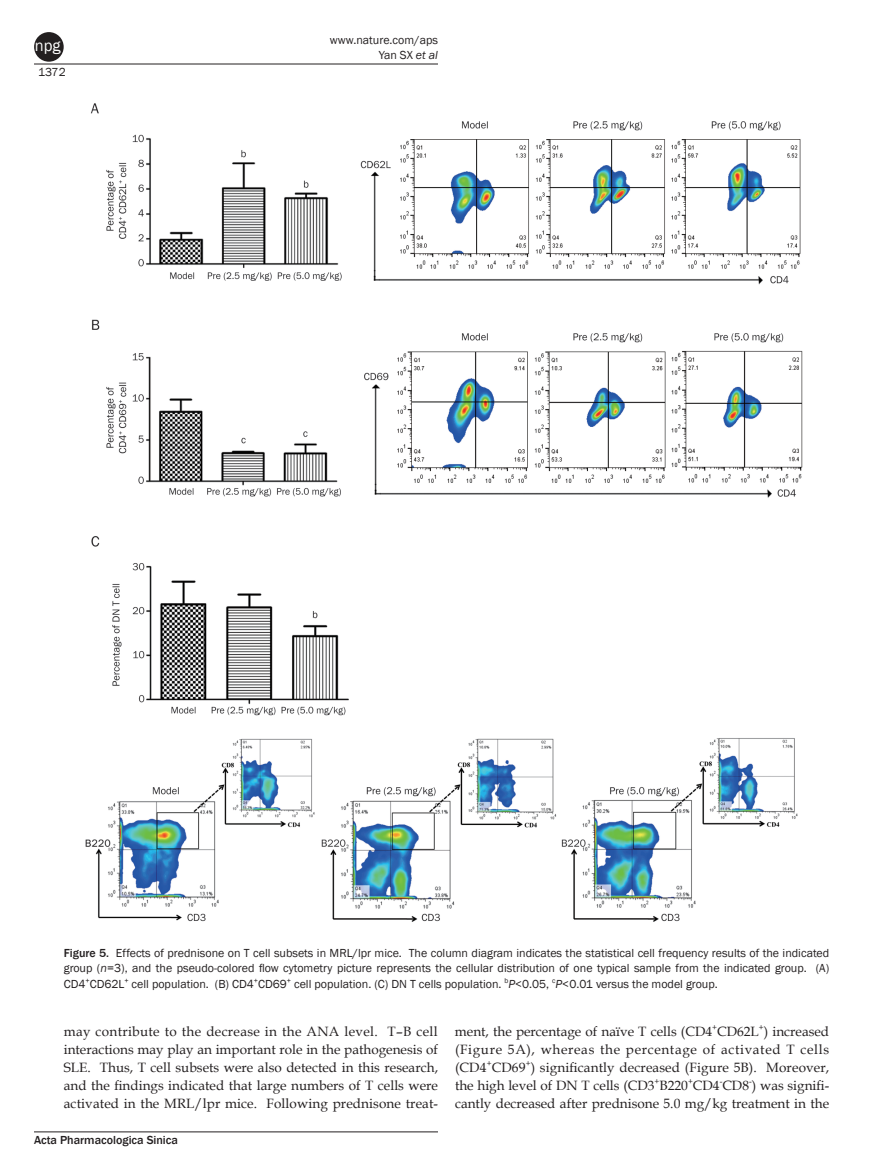
<style>
.page{position:relative;width:893px;height:1170px;background:#fff}
.page>*{position:absolute;margin:0;border:0;box-sizing:border-box;transform-origin:0 0}
.t1{font:16.5px "Franklin Gothic";color:#fff}
.t2{font:13.5px/18px "Book Antiqua";color:#231f20;text-align:justify}
.t3{font:12px/15.8px "Franklin Gothic";color:#231f20;text-align:right}
.t4{font:500 12px "Franklin Gothic";color:#231f20}
.s1{font-style:italic}
.s2{font-weight:500}
</style>
<div class="page">
<hr style="left:34px;top:64px;width:404px;height:1px;background:#231f20">
<hr style="left:34px;top:1131px;width:404px;height:1px;background:#231f20">
<div style="left:34px;top:32px;width:30px;height:30px;background:#231f20;border-radius:50%"></div>
<img style="left:85px;top:103px;width:718px;height:819px">
<p class="t1" style="left:35px;top:35px;width:27px">npg</p>
<p class="t3" style="left:38px;top:64px;width:29px">1372</p>
<p class="t3" style="left:330px;top:32px;width:110px;line-height:15px">www.nature.com/aps<br>Yan SX <span class="s1">et al</span></p>
<p class="t3" style="left:64px;top:944px;width:767px;text-align:justify"><span class="s2">Figure 5.</span> Effects of prednisone on T cell subsets in MRL/lpr mice. The column diagram indicates the statistical cell frequency results of the indicated group (<span class="s1">n</span>=3), and the pseudo-colored flow cytometry picture represents the cellular distribution of one typical sample from the indicated group. (A)<br>CD4<sup>+</sup>CD62L<sup>+</sup> cell population. (B) CD4<sup>+</sup>CD69<sup>+</sup> cell population. (C) DN T cells population. <sup>b</sup><span class="s1">P</span>&lt;0.05, <sup>c</sup><span class="s1">P</span>&lt;0.01 versus the model group.</p>
<p class="t2" style="left:64px;top:1021px;width:376px">may contribute to the decrease in the ANA level. T–B cell interactions may play an important role in the pathogenesis of SLE. Thus, T cell subsets were also detected in this research, and the findings indicated that large numbers of T cells were activated in the MRL/lpr mice. Following prednisone treat-</p>
<p class="t2" style="left:455px;top:1021px;width:376px">ment, the percentage of naïve T cells (CD4<sup>+</sup>CD62L<sup>+</sup>) increased (Figure 5A), whereas the percentage of activated T cells (CD4<sup>+</sup>CD69<sup>+</sup>) significantly decreased (Figure 5B). Moreover, the high level of DN T cells (CD3<sup>+</sup>B220<sup>+</sup>CD4<sup>-</sup>CD8<sup>-</sup>) was signifi&shy;cantly decreased after prednisone 5.0 mg/kg treatment in the</p>
<p class="t4" style="left:34px;top:1132px;width:145px">Acta Pharmacologica Sinica</p>
</div>
